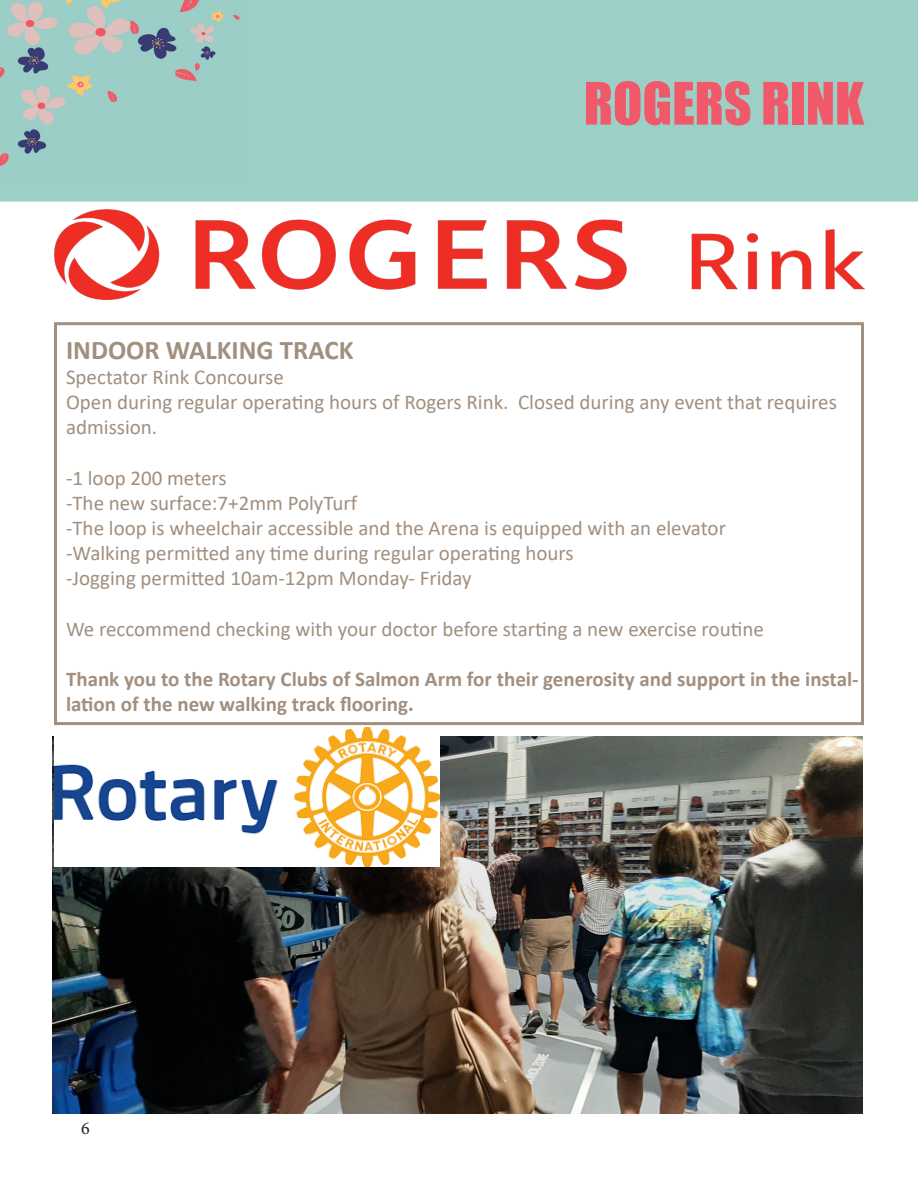
<style>
.page{position:relative;width:918px;height:1188px;background:#fff}
.page>*{position:absolute;margin:0;border:0;box-sizing:border-box;transform-origin:0 0}
.t1{font:54px "Impact";color:#f0596a}
.t2{font:700 27px "Calibri";color:#a18f7f}
.t3{font:21px/25.2px "Calibri";color:#a18f7f}
.t4{font:700 21px/25.2px "Calibri";color:#a18f7f}
.t5{font:18px "Minion Pro";color:#231f20}
</style>
<div class="page">
<div style="left:0;top:0;width:918px;height:202px;background:#9cd0c6"></div>
<img style="left:0;top:0;width:243px;height:183px">
<img style="left:52px;top:736px;width:810px;height:378px">
<div style="left:54px;top:322px;width:810px;height:403px;border:3px solid #a18f7f"></div>
<img style="left:54px;top:209px;width:810px;height:90px">
<img style="left:54px;top:728px;width:385px;height:139px">
<p class="t1" style="left:584px;top:62px;width:282px">ROGERS RINK</p>
<p class="t2" style="left:66px;top:331px;width:289px">INDOOR WALKING TRACK</p>
<p class="t3" style="left:66px;top:364px;width:219px">Spectator Rink Concourse</p>
<p class="t3" style="left:66px;top:389px;width:772px">Open during regular operating hours of Rogers Rink. Closed during any event that requires admission.</p>
<p class="t3" style="left:66px;top:465px;width:162px">-1 loop 200 meters</p>
<p class="t3" style="left:66px;top:490px;width:293px">-The new surface:7+2mm PolyTurf</p>
<p class="t3" style="left:66px;top:515px;width:662px">-The loop is wheelchair accessible and the Arena is equipped with an elevator</p>
<p class="t3" style="left:66px;top:540px;width:509px">-Walking permitted any time during regular operating hours</p>
<p class="t3" style="left:66px;top:565px;width:407px">-Jogging permitted 10am-12pm Monday- Friday</p>
<p class="t3" style="left:66px;top:616px;width:699px">We reccommend checking with your doctor before starting a new exercise routine</p>
<p class="t4" style="left:66px;top:666px;width:794px">Thank you to the Rotary Clubs of Salmon Arm for their generosity and support in the instal&shy;lation of the new walking track flooring.</p>
<p class="t5" style="left:81px;top:1116px;width:10px">6</p>
</div>
